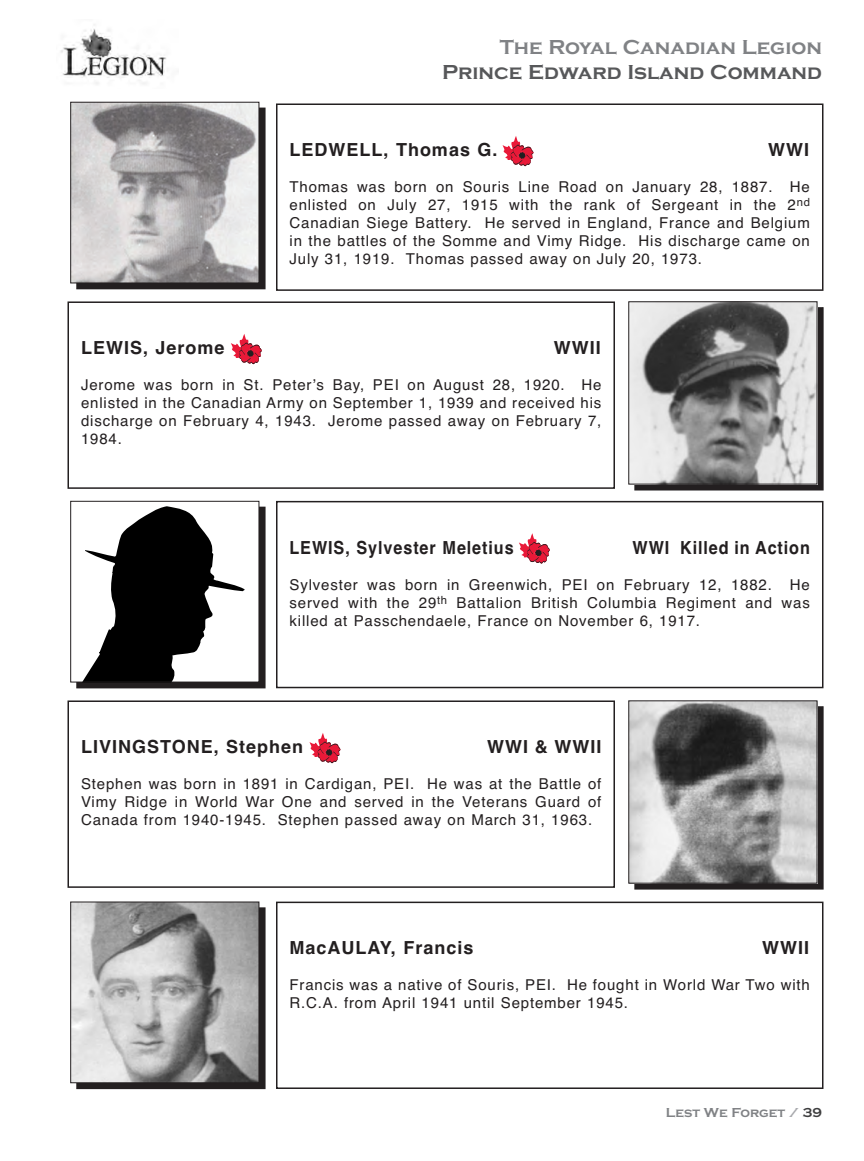
<style>
.page{position:relative;width:864px;height:1161px;background:#fff}
.page>*{position:absolute;margin:0;border:0;box-sizing:border-box;transform-origin:0 0}
.t1{font:700 21px "Copperplate Gothic";color:#57585a}
.t2{font:700 21px "Copperplate Gothic";color:#808285}
.t3{font:700 18px "Helvetica";letter-spacing:.055em;color:#231f20}
.t4{font:700 18px "Helvetica";letter-spacing:.055em;color:#231f20;scale:.9 1}
.t5{font:15px/18px "Helvetica";letter-spacing:.055em;color:#231f20;text-align:justify}
.t6{font:700 13.5px "Copperplate Gothic";color:#808285}
.s1{color:#a8a9ad}
.s2{color:#3e3e3f}
</style>
<div class="page">
<img style="left:60px;top:24px;width:106px;height:60px">
<div style="left:77px;top:108px;width:188px;height:180px;background:#231f20"></div>
<div style="left:76px;top:108px;width:189px;height:181px;border:1px solid #231f20"></div>
<img style="left:72px;top:104px;width:185px;height:177px">
<div style="left:70px;top:102px;width:189px;height:181px;border:1px solid #231f20"></div>
<div style="left:276px;top:501px;width:548px;height:187px;border:2px solid #231f20"></div>
<svg style="left:519px;top:533px;width:31px;height:30px"></svg>
<div style="left:276px;top:104px;width:548px;height:187px;border:2px solid #231f20"></div>
<svg style="left:503px;top:136px;width:30px;height:30px"></svg>
<div style="left:68px;top:301px;width:547px;height:188px;border:2px solid #231f20"></div>
<svg style="left:231px;top:334px;width:30px;height:30px"></svg>
<div style="left:68px;top:700px;width:547px;height:188px;border:2px solid #231f20"></div>
<svg style="left:309px;top:733px;width:31px;height:30px"></svg>
<svg style="left:636px;top:309px;width:186px;height:179px;background:#322e2f"></svg>
<div style="left:634px;top:307px;width:190px;height:183px;border:1px solid #231f20"></div>
<img style="left:630px;top:303px;width:185px;height:179px">
<div style="left:628px;top:301px;width:189px;height:183px;border:1px solid #231f20"></div>
<div style="left:77px;top:508px;width:188px;height:180px;background:#231f20"></div>
<div style="left:71px;top:501px;width:188px;height:181px;background:#fff"></div>
<svg style="left:83px;top:506px;width:162px;height:174px"></svg>
<div style="left:70px;top:501px;width:189px;height:181px;border:1px solid #231f20"></div>
<div style="left:276px;top:902px;width:548px;height:187px;border:2px solid #231f20"></div>
<div style="left:77px;top:908px;width:188px;height:180px;background:#231f20"></div>
<div style="left:76px;top:907px;width:189px;height:182px;border:1px solid #231f20"></div>
<img style="left:72px;top:904px;width:185px;height:177px">
<div style="left:70px;top:902px;width:189px;height:181px;border:1px solid #231f20"></div>
<div style="left:635px;top:707px;width:188px;height:182px;background:#231f20"></div>
<div style="left:634px;top:706px;width:190px;height:183px;border:1px solid #231f20"></div>
<img style="left:630px;top:702px;width:185px;height:180px">
<div style="left:628px;top:700px;width:189px;height:184px;border:1px solid #231f20"></div>
<h1 class="t2" style="left:500px;top:35px;width:324px">The Royal Canadian Legion</h1>
<h1 class="t1" style="left:442px;top:60px;width:381px">Prince Edward Island Command</h1>
<p class="t3" style="left:290px;top:140px;width:210px">LEDWELL, Thomas G.</p>
<p class="t3" style="left:768px;top:140px;width:42px">WWI</p>
<p class="t5" style="left:290px;top:178px;width:522px">Thomas was born on Souris Line Road on January 28, 1887. He enlisted on July 27, 1915 with the rank of Sergeant in the 2<sup>nd </sup>Canadian Siege Battery. He served in England, France and Belgium in the battles of the Somme and Vimy Ridge. His discharge came on July 31, 1919. Thomas passed away on July 20, 1973.</p>
<p class="t3" style="left:81px;top:337px;width:145px">LEWIS, Jerome</p>
<p class="t3" style="left:554px;top:337px;width:48px">WWII</p>
<p class="t5" style="left:81px;top:376px;width:522px">Jerome was born in St. Peterʼs Bay, PEI on August 28, 1920. He enlisted in the Canadian Army on September 1, 1939 and received his discharge on February 4, 1943. Jerome passed away on February 7, 1984.</p>
<p class="t4" style="left:290px;top:537px;width:251px">LEWIS, Sylvester Meletius</p>
<p class="t4" style="left:633px;top:537px;width:199px">WWI Killed in Action</p>
<p class="t5" style="left:290px;top:575px;width:522px">Sylvester was born in Greenwich, PEI on February 12, 1882. He served with the 29<sup>th</sup> Battalion British Columbia Regiment and was killed at Passchendaele, France on November 6, 1917.</p>
<p class="t3" style="left:81px;top:736px;width:224px">LIVINGSTONE, Stephen</p>
<p class="t3" style="left:487px;top:736px;width:116px">WWI &amp; WWII</p>
<p class="t5" style="left:81px;top:775px;width:522px">Stephen was born in 1891 in Cardigan, PEI. He was at the Battle of Vimy Ridge in World War One and served in the Veterans Guard of Canada from 1940-1945. Stephen passed away on March 31, 1963.</p>
<p class="t3" style="left:290px;top:938px;width:185px">MacAULAY, Francis</p>
<p class="t3" style="left:762px;top:938px;width:48px">WWII</p>
<p class="t5" style="left:290px;top:976px;width:522px">Francis was a native of Souris, PEI. He fought in World War Two with<br>R.C.A. from April 1941 until September 1945.</p>
<p class="t6" style="left:666px;top:1105px;width:158px">Lest We Forget <span class="s1">/</span> <span class="s2">39</span></p>
</div>
